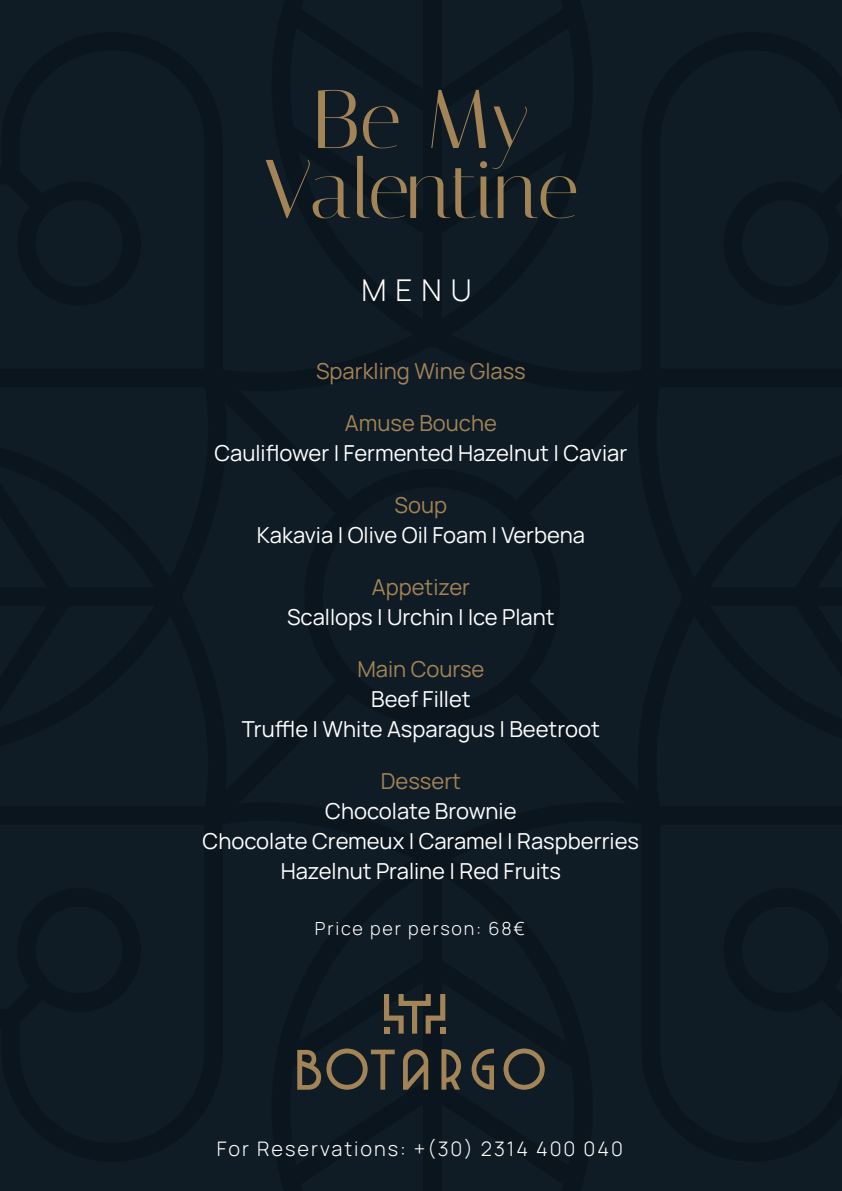
<style>
.page{position:relative;width:842px;height:1191px;background:#0f1b25}
.page>*{position:absolute;margin:0;border:0;box-sizing:border-box;transform-origin:0 0}
.t1{font:83px/70px "Italiana";letter-spacing:-.025em;color:#a28456;text-align:center}
.t2{font:300 30px "Manrope";color:#fff}
.t3{font:22px/30px "Manrope";color:#fff;text-align:center}
.t4{font:22px "Manrope";color:#a28456}
.t5{font:300 20px "Manrope";letter-spacing:.1em;color:#fff}
.t6{font:300 18px "Manrope";letter-spacing:.1em;color:#fff}
</style>
<div class="page">
<svg style="left:403px;top:1049px;width:25px;height:40px"></svg>
<svg style="left:441px;top:1049px;width:20px;height:40px"></svg>
<svg style="left:472px;top:1048px;width:22px;height:41px"></svg>
<svg style="left:297px;top:1048px;width:98px;height:41px;background:#3f3d35"></svg>
<svg style="left:503px;top:1048px;width:42px;height:41px;background:#3e3c34"></svg>
<svg style="left:384px;top:994px;width:61px;height:39px;background:#4a4437"></svg>
<h1 class="t1" style="left:263px;top:85px;width:317px">Be My<br>Valentine</h1>
<h2 class="t2" style="left:361px;top:269px;width:112px">MENU</h2>
<p class="t4" style="left:316px;top:355px;width:211px">Sparkling Wine Glass</p>
<p class="t4" style="left:345px;top:407px;width:154px">Amuse Bouche</p>
<p class="t3" style="left:214px;top:437px;width:414px">Cauliflower | Fermented Hazelnut | Caviar</p>
<p class="t4" style="left:395px;top:490px;width:54px">Soup</p>
<p class="t3" style="left:257px;top:519px;width:330px">Kakavia | Olive Oil Foam | Verbena</p>
<p class="t4" style="left:372px;top:572px;width:100px">Appetizer</p>
<p class="t3" style="left:287px;top:601px;width:269px">Scallops | Urchin | Ice Plant</p>
<p class="t4" style="left:357px;top:654px;width:128px">Main Course</p>
<p class="t3" style="left:242px;top:683px;width:360px">Beef Fillet<br>Truffle | White Asparagus | Beetroot</p>
<p class="t4" style="left:381px;top:766px;width:82px">Dessert</p>
<p class="t3" style="left:203px;top:795px;width:438px">Chocolate Brownie<br>Chocolate Cremeux | Caramel | Raspberries<br>Hazelnut Praline | Red Fruits</p>
<p class="t6" style="left:315px;top:915px;width:211px">Price per person: 68€</p>
<p class="t5" style="left:217px;top:1135px;width:407px">For Reservations: +(30) 2314 400 040</p>
</div>
